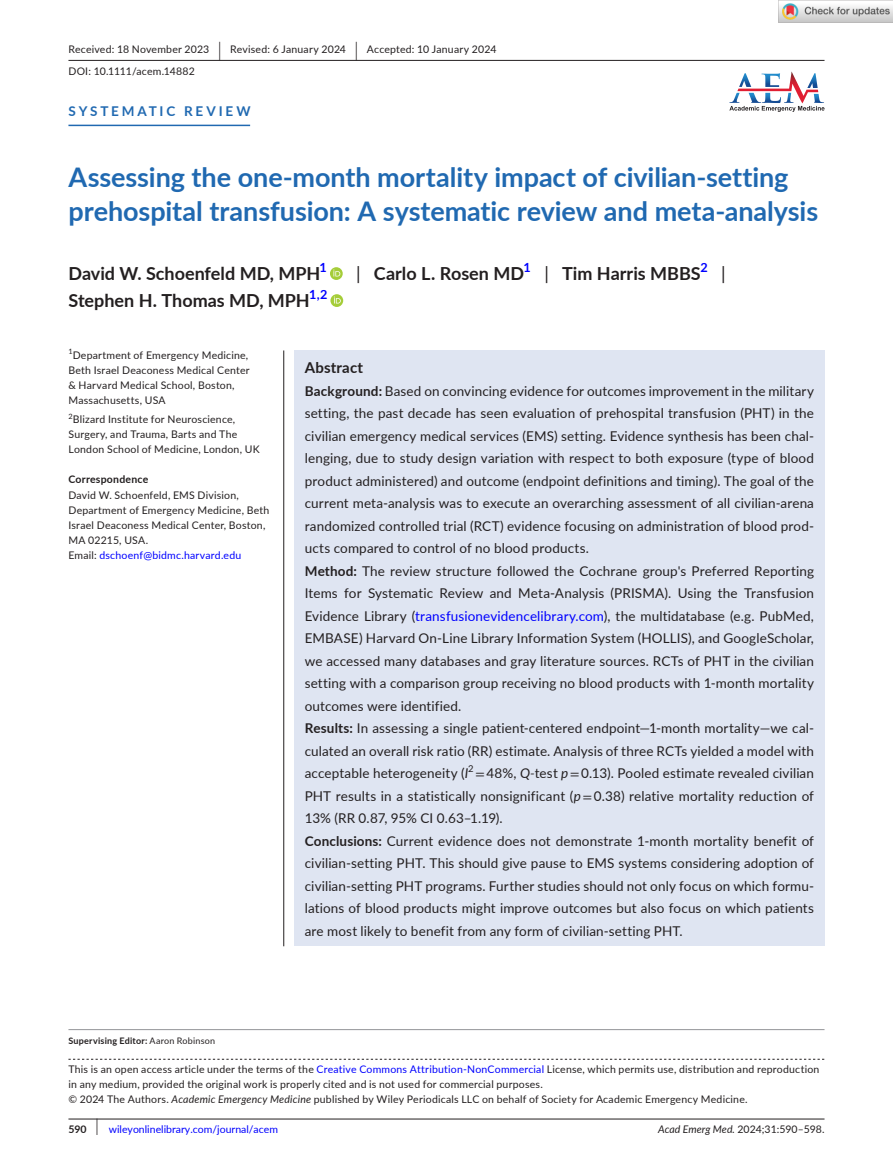
<style>
.page{position:relative;width:893px;height:1174px;background:#fff}
.page>*{position:absolute;margin:0;border:0;box-sizing:border-box;transform-origin:0 0}
.t1{font:700 27px/34.5px "Lato";color:#2069b1}
.t2{font:700 18px "Lato";color:#231f20}
.t3{font:18px "Lato";color:#231f20}
.t4{font:700 15px "Lato";letter-spacing:.015em;color:#231f20}
.t5{font:13.5px/22.5px "Lato";letter-spacing:.01em;color:#231f20}
.t6{font:700 13.5px "Lato";letter-spacing:.21em;color:#2069b1}
.t7{font:700 12.6px "Lato";color:#00f}
.t8{font:10.5px/15px "Lato";letter-spacing:.02em;color:#231f20}
.t9{font:10.5px "Lato";color:#00f}
.t10{font:10.5px "Lato";color:#231f20}
.t11{font:700 10.5px "Lato";letter-spacing:.02em;color:#231f20}
.t12{font:9.45px "Lato";color:#231f20}
.t13{font:700 9px "Lato";letter-spacing:.025em;color:#231f20}
.t14{font:7.35px "Lato";color:#231f20}
.s1{font-size:19.65px}
.s2{font-weight:400}
.s3{color:#00f}
.s4{font-weight:700}
.s5{font-style:italic}
.s6{font-family:"STIX"}
.s7{font-weight:700;color:#231f20}
.s8{font-size:17.4px;color:#231f20}
</style>
<div class="page">
<hr style="left:68px;top:1118px;width:756px;height:1px;background:#231f20">
<svg style="left:729px;top:71px;width:95px;height:41px"></svg>
<hr style="left:68px;top:60px;width:756px;height:1px;background:#231f20">
<hr style="left:68px;top:125px;width:182px;height:1px;background:#2069b1">
<svg style="left:330px;top:267px;width:13px;height:13px"></svg>
<svg style="left:333px;top:269px;width:7px;height:7px"></svg>
<svg style="left:330px;top:294px;width:13px;height:13px"></svg>
<svg style="left:334px;top:296px;width:7px;height:7px"></svg>
<svg style="left:68px;top:1058px;width:756px;height:1px"></svg>
<hr style="left:68px;top:1029px;width:756px;height:1px;background:#939598">
<div style="left:294px;top:350px;width:530px;height:596px;background:#dfe5f2"></div>
<hr style="left:283px;top:350px;width:1px;height:596px;background:#231f20">
<img style="left:779px;top:0;width:114px;height:23px">
<p class="t8" style="left:68px;top:38px;width:429px;line-height:21.8px">Received: 18 November 2023 <span class="s1">|</span> Revised: 6 January 2024 <span class="s1">|</span> Accepted: 10 January 2024<br>DOI: 10.1111/acem.14882</p>
<p class="t6" style="left:68px;top:101px;width:184px">SYSTEMATIC REVIEW</p>
<h1 class="t1" style="left:68px;top:159px;width:751px">Assessing the one-month mortality impact of civilian-setting prehospital transfusion: A systematic review and meta-analysis</h1>
<h2 class="t2" style="left:68px;top:260px;width:253px">David W. Schoenfeld MD, MPH</h2>
<p class="t7" style="left:320px;top:258px;width:9px">1</p>
<h2 class="t2" style="left:356px;top:260px;width:169px"><span class="s2">|</span> Carlo L. Rosen MD</h2>
<p class="t7" style="left:524px;top:258px;width:9px">1</p>
<h2 class="t2" style="left:544px;top:260px;width:158px"><span class="s2">|</span> Tim Harris MBBS</h2>
<p class="t7" style="left:700px;top:258px;width:9px">2</p>
<h2 class="t3" style="left:721px;top:260px;width:6px">|</h2>
<h2 class="t2" style="left:68px;top:287px;width:243px">Stephen H. Thomas MD, MPH</h2>
<p class="t7" style="left:309px;top:285px;width:20px">1,2</p>
<p class="t14" style="left:68px;top:346px;width:6px">1</p>
<p class="t8" style="left:68px;top:347px;width:183px;text-indent:4px">Department of Emergency Medicine,<br>Beth Israel Deaconess Medical Center &amp; Harvard Medical School, Boston,<br>Massachusetts, USA</p>
<p class="t8" style="left:68px;top:412px;width:193px"><sup>2</sup>Blizard Institute for Neuroscience,<br>Surgery, and Trauma, Barts and The<br>London School of Medicine, London, UK</p>
<p class="t11" style="left:68px;top:472px;width:81px">Correspondence</p>
<p class="t8" style="left:68px;top:487px;width:202px">David W. Schoenfeld, EMS Division, Department of Emergency Medicine, Beth Israel Deaconess Medical Center, Boston, MA 02215, USA.<br>Email: <span class="s3">dschoenf@bidmc.harvard.edu</span></p>
<p class="t4" style="left:305px;top:356px;width:60px">Abstract</p>
<p class="t5" style="left:305px;top:379px;width:511px"><span class="s4">Background:</span> Based on convincing evidence for outcomes improvement in the military setting, the past decade has seen evaluation of prehospital transfusion (PHT) in the civilian emergency medical services (EMS) setting. Evidence synthesis has been chal&shy;lenging, due to study design variation with respect to both exposure (type of blood product administered) and outcome (endpoint definitions and timing). The goal of the current meta-analysis was to execute an overarching assessment of all civilian-arena randomized controlled trial (RCT) evidence focusing on administration of blood prod&shy;ucts compared to control of no blood products.<br><span class="s4">Method:</span> The review structure followed the Cochrane group's Preferred Reporting Items for Systematic Review and Meta-Analysis (PRISMA). Using the Transfusion Evidence Library (<span class="s3">transfusionevidencelibrary.com</span>), the multidatabase (e.g. PubMed, EMBASE) Harvard On-Line Library Information System (HOLLIS), and GoogleScholar, we accessed many databases and gray literature sources. RCTs of PHT in the civilian setting with a comparison group receiving no blood products with 1-month mortality outcomes were identified.<br><span class="s4">Results:</span> In assessing a single patient-centered endpoint—1-month mortality—we cal&shy;culated an overall risk ratio (RR) estimate. Analysis of three RCTs yielded a model with acceptable heterogeneity (<span class="s5">I</span></p>
<p class="t12" style="left:468px;top:762px;width:7px">2</p>
<p class="t5" style="left:305px;top:761px;width:511px;text-indent:171px"><span class="s6">=</span> 48%, <span class="s5">Q-</span>test <span class="s5">p</span><span class="s6">=</span> 0.13). Pooled estimate revealed civilian PHT results in a statistically nonsignificant (<span class="s5">p</span><span class="s6">=</span> 0.38) relative mortality reduction of 13% (RR 0.87, 95% CI 0.63–1.19).<br><span class="s4">Conclusions:</span> Current evidence does not demonstrate 1-month mortality benefit of civilian-setting PHT. This should give pause to EMS systems considering adoption of civilian-setting PHT programs. Further studies should not only focus on which formu&shy;lations of blood products might improve outcomes but also focus on which patients are most likely to benefit from any form of civilian-setting PHT.</p>
<p class="t13" style="left:68px;top:1033px;width:148px">Supervising Editor: <span class="s2">Aaron Robinson</span></p>
<p class="t8" style="left:68px;top:1061px;width:752px">This is an open access article under the terms of the <span class="s3">Creative Commons Attribution-NonCommercial</span> License, which permits use, distribution and reproduction in any medium, provided the original work is properly cited and is not used for commercial purposes.<br>© 2024 The Authors. <span class="s5">Academic Emergency Medicine</span> published by Wiley Periodicals LLC on behalf of Society for Academic Emergency Medicine.</p>
<p class="t9" style="left:68px;top:1121px;width:211px"><span class="s7">590</span> <span class="s8">|</span> wileyonlinelibrary.com/journal/acem</p>
<p class="t10" style="left:658px;top:1121px;width:168px"><span class="s5">Acad Emerg Med.</span> 2024;31:590–598.</p>
</div>
